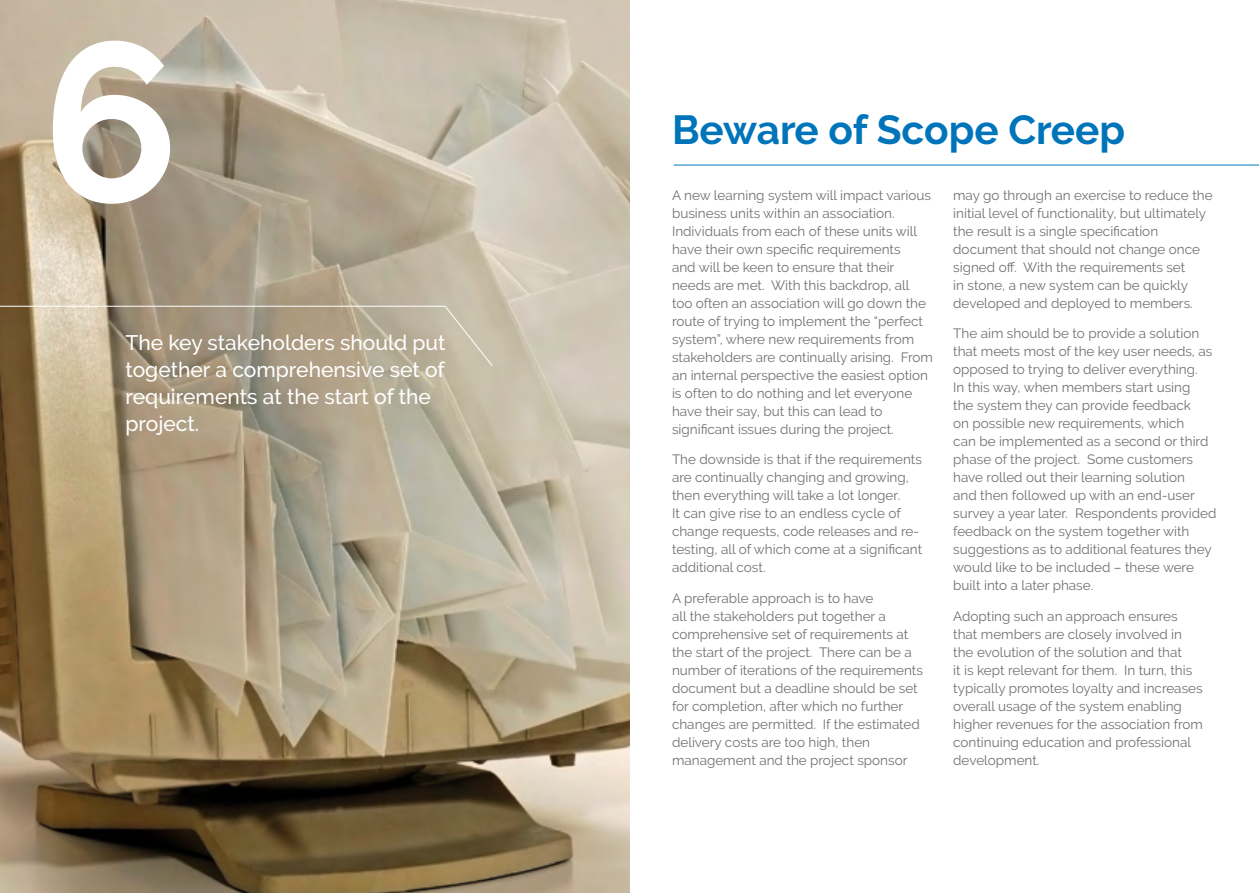
<style>
.page{position:relative;width:1259px;height:893px;background:#fff}
.page>*{position:absolute;margin:0;border:0;box-sizing:border-box;transform-origin:0 0}
.t1{font:700 225px "Raleway";color:#fff}
.t2{font:700 40.5px "Raleway";color:#0074ba}
.t3{font:500 21px/27px "Raleway";color:#fff}
.t4{font:13.5px/18px "Raleway";color:#707172}
</style>
<div class="page">
<img style="left:0;top:0;width:629px;height:893px">
<hr style="left:674px;top:165px;width:585px;height:1px;background:#0074ba">
<svg style="left:0;top:305px;width:493px;height:62px;background:#afa189"></svg>
<p class="t1" style="left:43px;top:-6px;width:138px">6</p>
<p class="t3" style="left:125px;top:329px;width:322px">The key stakeholders should put together a comprehensive set of requirements at the start of the project.</p>
<p class="t2" style="left:672px;top:107px;width:454px">Beware of Scope Creep</p>
<p class="t4" style="left:672px;top:186px;width:262px">A new learning system will impact various business units within an association.<br>Individuals from each of these units will have their own specific requirements<br>and will be keen to ensure that their needs are met. With this backdrop, all too often an association will go down the route of trying to implement the “perfect system”, where new requirements from stakeholders are continually arising. From an internal perspective the easiest option is often to do nothing and let everyone have their say, but this can lead to significant issues during the project.</p>
<p class="t4" style="left:672px;top:451px;width:252px">The downside is that if the requirements are continually changing and growing, then everything will take a lot longer.<br>It can give rise to an endless cycle of change requests, code releases and re&shy;testing, all of which come at a significant additional cost.</p>
<p class="t4" style="left:672px;top:589px;width:252px">A preferable approach is to have<br>all the stakeholders put together a comprehensive set of requirements at the start of the project. There can be a number of iterations of the requirements document but a deadline should be set for completion, after which no further changes are permitted. If the estimated delivery costs are too high, then management and the project sponsor</p>
<p class="t4" style="left:953px;top:186px;width:261px">may go through an exercise to reduce the initial level of functionality, but ultimately the result is a single specification document that should not change once signed off. With the requirements set<br>in stone, a new system can be quickly developed and deployed to members.</p>
<p class="t4" style="left:953px;top:325px;width:265px">The aim should be to provide a solution that meets most of the key user needs, as opposed to trying to deliver everything.<br>In this way, when members start using<br>the system they can provide feedback<br>on possible new requirements, which<br>can be implemented as a second or third phase of the project. Some customers have rolled out their learning solution<br>and then followed up with an end-user survey a year later. Respondents provided feedback on the system together with suggestions as to additional features they would like to be included – these were built into a later phase.</p>
<p class="t4" style="left:953px;top:607px;width:251px">Adopting such an approach ensures that members are closely involved in the evolution of the solution and that<br>it is kept relevant for them. In turn, this typically promotes loyalty and increases overall usage of the system enabling higher revenues for the association from continuing education and professional development.</p>
</div>
